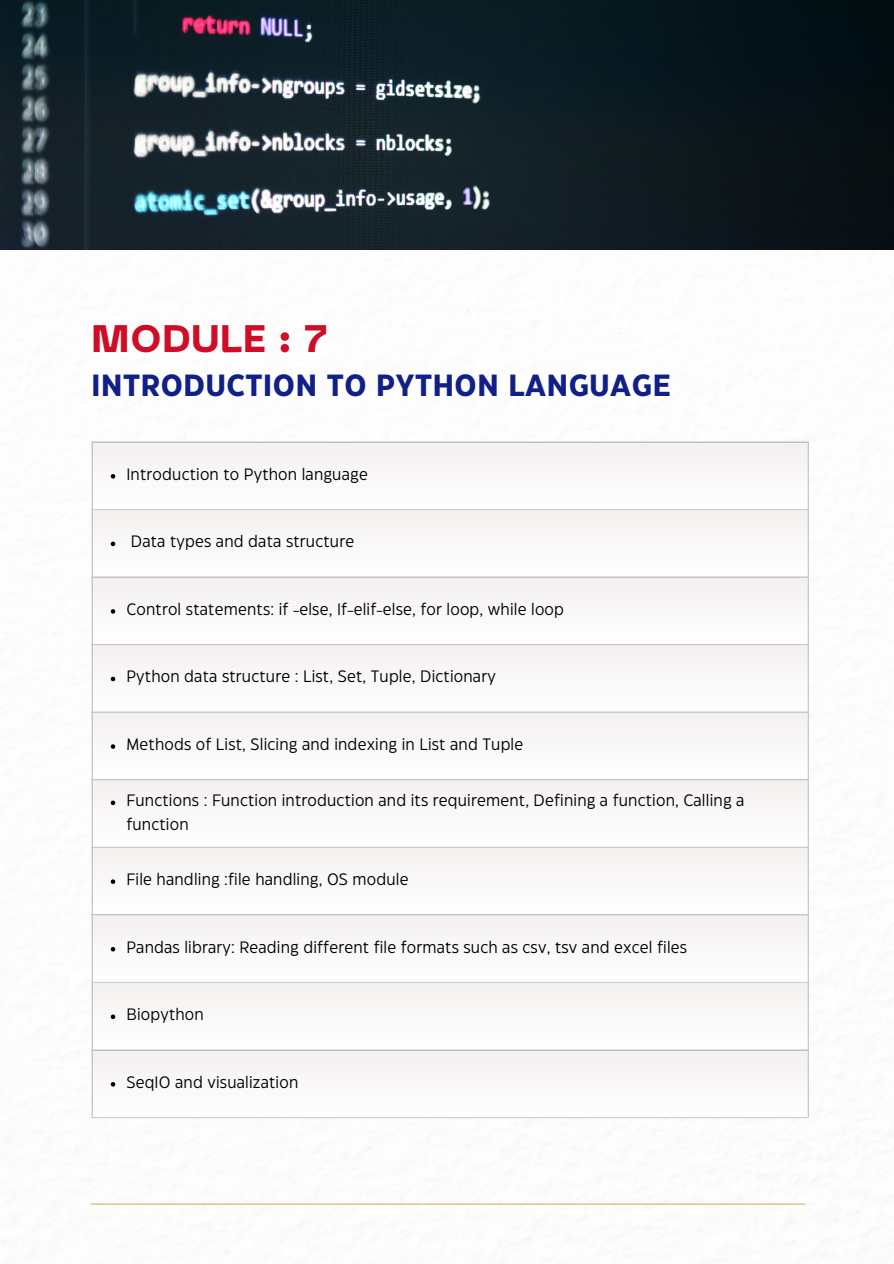
<style>
.page{position:relative;width:894px;height:1264px;background:#fff}
.page>*{position:absolute;margin:0;border:0;box-sizing:border-box;transform-origin:0 0}
.t1{font:800 38.1px "PP Neue Machina";letter-spacing:.02em;color:#ce0d26}
.t2{font:700 30.6px "Eastman Grotesque";letter-spacing:.02em;color:#112087}
.t3{font:16.5px/23.7px "Eastman Grotesque";letter-spacing:.01em;color:#000}
</style>
<div class="page">
<img style="left:0;top:0;width:893px;height:250px">
<div style="left:92px;top:442px;width:716px;height:68px;background:#f9f7f7"></div>
<div style="left:92px;top:509px;width:716px;height:68px;background:#f9f7f7"></div>
<div style="left:92px;top:577px;width:716px;height:68px;background:#f9f7f7"></div>
<div style="left:92px;top:644px;width:716px;height:68px;background:#f9f7f7"></div>
<div style="left:92px;top:712px;width:716px;height:68px;background:#f9f7f7"></div>
<div style="left:92px;top:779px;width:716px;height:68px;background:#f9f7f7"></div>
<div style="left:92px;top:847px;width:716px;height:68px;background:#f9f7f7"></div>
<div style="left:92px;top:914px;width:716px;height:68px;background:#f9f7f7"></div>
<div style="left:92px;top:982px;width:716px;height:68px;background:#f9f7f7"></div>
<div style="left:92px;top:1049px;width:716px;height:68px;background:#f9f7f7"></div>
<svg style="left:111px;top:474px;width:4px;height:4px"></svg>
<svg style="left:111px;top:541px;width:4px;height:5px"></svg>
<svg style="left:111px;top:609px;width:4px;height:4px"></svg>
<svg style="left:111px;top:676px;width:4px;height:5px"></svg>
<svg style="left:111px;top:744px;width:4px;height:4px"></svg>
<svg style="left:111px;top:800px;width:4px;height:5px"></svg>
<svg style="left:111px;top:879px;width:4px;height:4px"></svg>
<svg style="left:111px;top:947px;width:4px;height:4px"></svg>
<svg style="left:111px;top:1014px;width:4px;height:5px"></svg>
<svg style="left:111px;top:1082px;width:4px;height:4px"></svg>
<hr style="left:92px;top:442px;width:1px;height:674px;background:#ccc">
<hr style="left:807px;top:442px;width:1px;height:674px;background:#ccc">
<hr style="left:92px;top:441px;width:716px;height:1px;background:#ccc">
<hr style="left:92px;top:509px;width:716px;height:1px;background:#ccc">
<hr style="left:92px;top:576px;width:716px;height:1px;background:#ccc">
<hr style="left:92px;top:644px;width:716px;height:1px;background:#ccc">
<hr style="left:92px;top:711px;width:716px;height:1px;background:#ccc">
<hr style="left:92px;top:779px;width:716px;height:1px;background:#ccc">
<hr style="left:92px;top:846px;width:716px;height:1px;background:#ccc">
<hr style="left:92px;top:914px;width:716px;height:1px;background:#ccc">
<hr style="left:92px;top:981px;width:716px;height:2px;background:#ccc">
<hr style="left:92px;top:1049px;width:716px;height:1px;background:#ccc">
<hr style="left:92px;top:1116px;width:716px;height:2px;background:#ccc">
<hr style="left:90px;top:1203px;width:715px;height:1px;background:#ddac63">
<p class="t1" style="left:92px;top:324px;width:237px">MODULE : 7</p>
<p class="t2" style="left:92px;top:374px;width:580px">INTRODUCTION TO PYTHON LANGUAGE</p>
<h1 class="t3" style="left:126px;top:463px;width:243px">Introduction to Python language</h1>
<p class="t3" style="left:131px;top:530px;width:225px">Data types and data structure</p>
<p class="t3" style="left:126px;top:598px;width:439px">Control statements: if -else, If-elif-else, for loop, while loop</p>
<p class="t3" style="left:126px;top:666px;width:371px">Python data structure : List, Set, Tuple, Dictionary</p>
<p class="t3" style="left:126px;top:733px;width:398px">Methods of List, Slicing and indexing in List and Tuple</p>
<p class="t3" style="left:126px;top:789px;width:619px">Functions : Function introduction and its requirement, Defining a function, Calling a function</p>
<p class="t3" style="left:126px;top:868px;width:283px">File handling :file handling, OS module</p>
<p class="t3" style="left:126px;top:936px;width:562px">Pandas library: Reading different file formats such as csv, tsv and excel files</p>
<p class="t3" style="left:126px;top:1003px;width:79px">Biopython</p>
<p class="t3" style="left:126px;top:1071px;width:173px">SeqIO and visualization</p>
</div>
